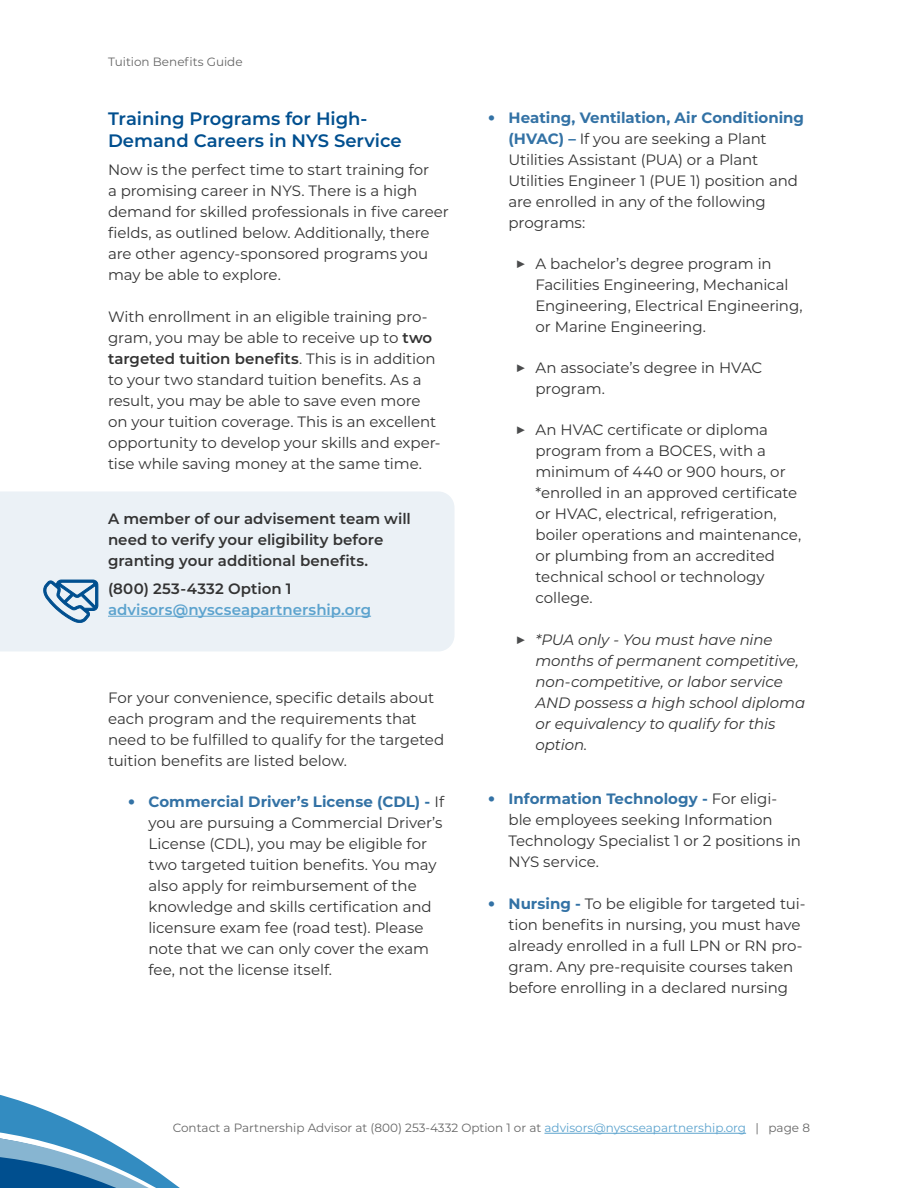
<style>
.page{position:relative;width:918px;height:1188px;background:#fff}
.page>*{position:absolute;margin:0;border:0;box-sizing:border-box;transform-origin:0 0}
.t1{font:600 18px/21.6px "Montserrat";color:#004f8f}
.Body{font:15px/21px "Montserrat";letter-spacing:-.005em;color:#333}
.t2{font:italic 15px/21px "Montserrat";letter-spacing:-.005em;color:#333}
.Body-2{font:600 15px/21px "Montserrat";color:#333}
.Body-3{font:600 15px/21px "Montserrat";letter-spacing:.005em;color:#5ca3ce}
.t3{font:12px "Montserrat";color:#666}
.s1{font-weight:600}
.s2{color:#333}
.s3{font-weight:800;font-size:18px;color:#3372a5}
.s4{font-weight:700;color:#3372a5}
.s5{font-weight:800;font-size:18px;color:#4a4b4c}
.s6{font-weight:800;font-style:normal;font-size:18px;color:#4a4b4c}
.s7{color:#5ca3ce}
</style>
<div class="page">
<hr style="left:544px;top:1133px;width:202px;height:1px;background:#5ca3ce">
<div style="left:0;top:491px;width:454px;height:160px;background:#ebf1f6"></div>
<hr style="left:108px;top:616px;width:263px;height:1px;background:#5ca3ce">
<svg style="left:44px;top:580px;width:54px;height:43px;background:#93b4cf"></svg>
<svg style="left:0;top:1094px;width:180px;height:94px"></svg>
<p class="t3" style="left:108px;top:53px;width:136px">Tuition Benefits Guide</p>
<h3 class="t1" style="left:108px;top:107px;width:295px">Training Programs for High-<br>Demand Careers in NYS Service</h3>
<p class="Body" style="left:108px;top:158px;width:342px">Now is the perfect time to start training for<br>a promising career in NYS. There is a high demand for skilled professionals in five career fields, as outlined below. Additionally, there are other agency-sponsored programs you may be able to explore.</p>
<p class="Body" style="left:108px;top:305px;width:334px">With enrollment in an eligible training pro&shy;gram, you may be able to receive up to <span class="s1">two targeted tuition benefits</span>. This is in addition to your two standard tuition benefits. As a result, you may be able to save even more on your tuition coverage. This is an excellent opportunity to develop your skills and exper&shy;tise while saving money at the same time.</p>
<p class="Body-2" style="left:108px;top:507px;width:304px">A member of our advisement team will need to verify your eligibility before granting your additional benefits.</p>
<p class="Body-3" style="left:108px;top:577px;width:265px"><span class="s2">(800) 253-4332 Option 1 </span>advisors@nyscseapartnership.org</p>
<p class="Body" style="left:108px;top:687px;width:338px">For your convenience, specific details about each program and the requirements that need to be fulfilled to qualify for the targeted tuition benefits are listed below.</p>
<p class="Body" style="left:148px;top:791px;width:297px;text-indent:-20px"><span class="s3">•</span> <span class="s4">Commercial Driver’s License (CDL) -</span> If you are pursuing a Commercial Driver’s License (CDL), you may be eligible for two targeted tuition benefits. You may also apply for reimbursement of the knowledge and skills certification and licensure exam fee (road test). Please note that we can only cover the exam fee, not the license itself.</p>
<p class="Body" style="left:508px;top:106px;width:297px;text-indent:-20px"><span class="s3">•</span> <span class="s4">Heating, Ventilation, Air Conditioning (HVAC) –</span> If you are seeking a Plant Utilities Assistant (PUA) or a Plant Utilities Engineer 1 (PUE 1) position and are enrolled in any of the following programs:</p>
<p class="Body" style="left:536px;top:252px;width:269px;text-indent:-20px"><span class="s5">▶</span> A bachelor’s degree program in Facilities Engineering, Mechanical Engineering, Electrical Engineering, or Marine Engineering.</p>
<p class="Body" style="left:536px;top:357px;width:228px;text-indent:-20px"><span class="s5">▶</span> An associate’s degree in HVAC program.</p>
<p class="Body" style="left:536px;top:419px;width:267px;text-indent:-20px"><span class="s5">▶</span> An HVAC certificate or diploma program from a BOCES, with a minimum of 440 or 900 hours, or *enrolled in an approved certificate or HVAC, electrical, refrigeration, boiler operations and maintenance, or plumbing from an accredited technical school or technology college.</p>
<p class="t2" style="left:536px;top:628px;width:271px;text-indent:-20px"><span class="s6">▶</span> *PUA only - You must have nine months of permanent competitive, non-competitive, or labor service<br>AND possess a high school diploma or equivalency to qualify for this option.</p>
<p class="Body" style="left:508px;top:788px;width:294px;text-indent:-20px"><span class="s3">•</span> <span class="s4">Information Technology -</span> For eligi&shy;ble employees seeking Information<br>Technology Specialist 1 or 2 positions in<br>NYS service.</p>
<p class="Body" style="left:508px;top:892px;width:298px;text-indent:-20px"><span class="s3">•</span> <span class="s4">Nursing -</span> To be eligible for targeted tui&shy;tion benefits in nursing, you must have already enrolled in a full LPN or RN pro&shy;gram. Any pre-requisite courses taken before enrolling in a declared nursing</p>
<p class="t3" style="left:173px;top:1120px;width:639px">Contact a Partnership Advisor at (800) 253-4332 Option 1 or at <span class="s7">advisors@nyscseapartnership.org</span> | page 8</p>
</div>
